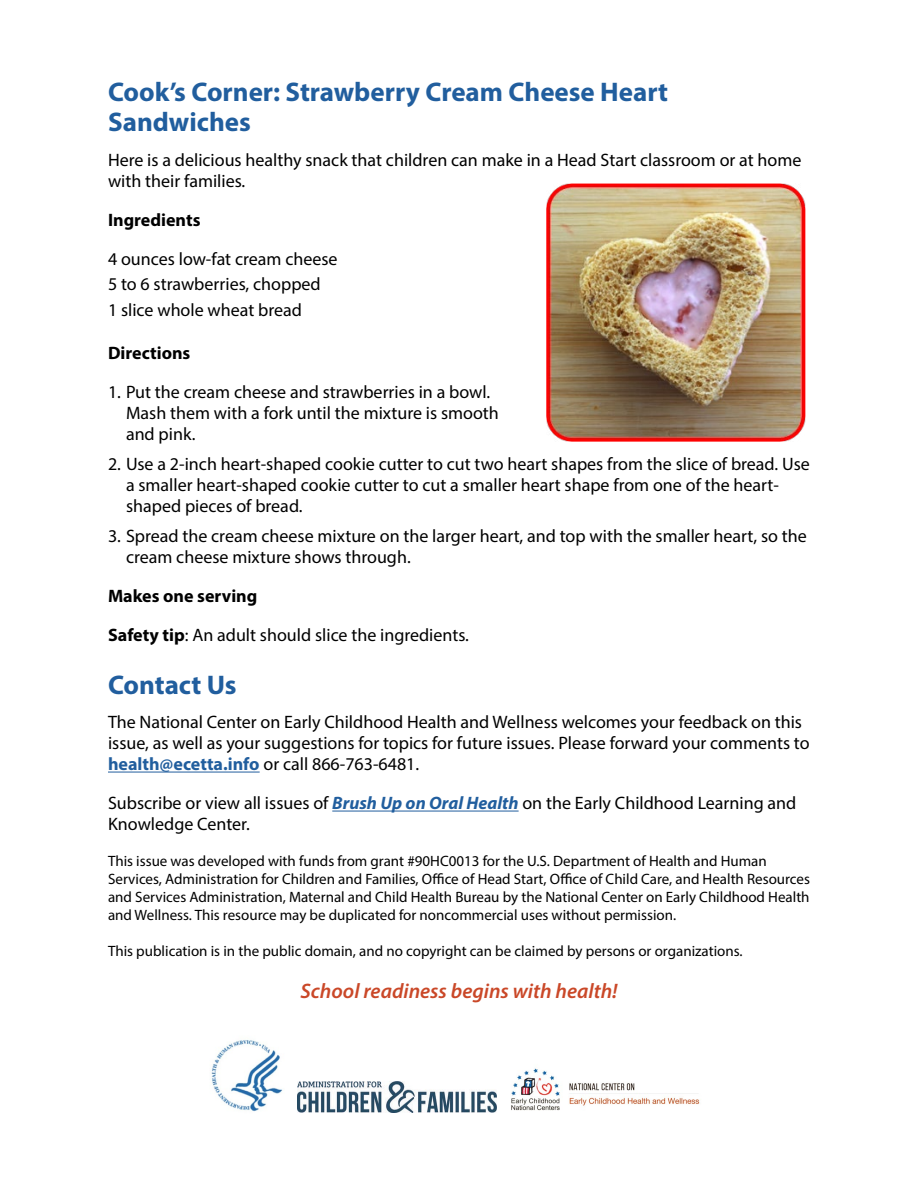
<style>
.page{position:relative;width:918px;height:1188px;background:#fff}
.page>*{position:absolute;margin:0;border:0;box-sizing:border-box;transform-origin:0 0}
.Heading_1{font:700 27px/30px "Myriad Pro";color:#215e9e}
.t1{font:italic 600 21px "Myriad Pro";color:#ca4828}
.Body_text{font:18px/21px "Myriad Pro";color:#000}
.List_ingredient{font:18px "Myriad Pro";color:#000}
.Body_text-2{font:700 18px "Myriad Pro";color:#000}
.Credit_line{font:15px/18px "Myriad Pro";color:#000}
.s1{font-weight:700}
.s2{font-weight:700;color:#215e9e}
.s3{font-weight:700;font-style:italic;color:#215e9e}
</style>
<div class="page">
<hr style="left:108px;top:772px;width:152px;height:1px;background:#215e9e">
<hr style="left:332px;top:811px;width:187px;height:1px;background:#215e9e">
<img style="left:547px;top:183px;width:258px;height:259px">
<img style="left:211px;top:1040px;width:90px;height:73px">
<img style="left:297px;top:1082px;width:200px;height:30px">
<img style="left:511px;top:1068px;width:189px;height:43px">
<h1 class="Heading_1" style="left:108px;top:76px;width:562px">Cook’s Corner: Strawberry Cream Cheese Heart<br>Sandwiches</h1>
<p class="Body_text" style="left:108px;top:149px;width:695px">Here is a delicious healthy snack that children can make in a Head Start classroom or at home with their families.</p>
<p class="Body_text-2" style="left:108px;top:208px;width:94px">Ingredients</p>
<p class="List_ingredient" style="left:108px;top:248px;width:231px">4 ounces low-fat cream cheese</p>
<p class="List_ingredient" style="left:108px;top:273px;width:214px">5 to 6 strawberries, chopped</p>
<p class="List_ingredient" style="left:108px;top:299px;width:196px">1 slice whole wheat bread</p>
<p class="Body_text-2" style="left:108px;top:341px;width:84px">Directions</p>
<p class="Body_text" style="left:126px;top:381px;width:374px;text-indent:-18px">1. Put the cream cheese and strawberries in a bowl.<br>Mash them with a fork until the mixture is smooth and pink.</p>
<p class="Body_text" style="left:126px;top:453px;width:685px;text-indent:-18px">2. Use a 2-inch heart-shaped cookie cutter to cut two heart shapes from the slice of bread. Use a smaller heart-shaped cookie cutter to cut a smaller heart shape from one of the heart&shy;shaped pieces of bread.</p>
<p class="Body_text" style="left:126px;top:525px;width:682px;text-indent:-18px">3. Spread the cream cheese mixture on the larger heart, and top with the smaller heart, so the cream cheese mixture shows through.</p>
<p class="Body_text-2" style="left:108px;top:584px;width:151px">Makes one serving</p>
<p class="Body_text" style="left:108px;top:624px;width:363px"><span class="s1">Safety tip</span>: An adult should slice the ingredients.</p>
<h1 class="Heading_1" style="left:108px;top:669px;width:130px">Contact Us</h1>
<p class="Body_text" style="left:108px;top:711px;width:703px">The National Center on Early Childhood Health and Wellness welcomes your feedback on this issue, as well as your suggestions for topics for future issues. Please forward your comments to <span class="s2">health@ecetta.info</span> or call 866-763-6481.</p>
<p class="Body_text" style="left:108px;top:792px;width:690px">Subscribe or view all issues of <span class="s3">Brush Up on Oral Health</span> on the Early Childhood Learning and<br>Knowledge Center.</p>
<p class="Credit_line" style="left:108px;top:852px;width:704px">This issue was developed with funds from grant #90HC0013 for the U.S. Department of Health and Human Services, Administration for Children and Families, Office of Head Start, Office of Child Care, and Health Resources and Services Administration, Maternal and Child Health Bureau by the National Center on Early Childhood Health and Wellness. This resource may be duplicated for noncommercial uses without permission.</p>
<p class="Credit_line" style="left:108px;top:942px;width:636px">This publication is in the public domain, and no copyright can be claimed by persons or organizations.</p>
<p class="t1" style="left:300px;top:978px;width:319px">School readiness begins with health!</p>
</div>
